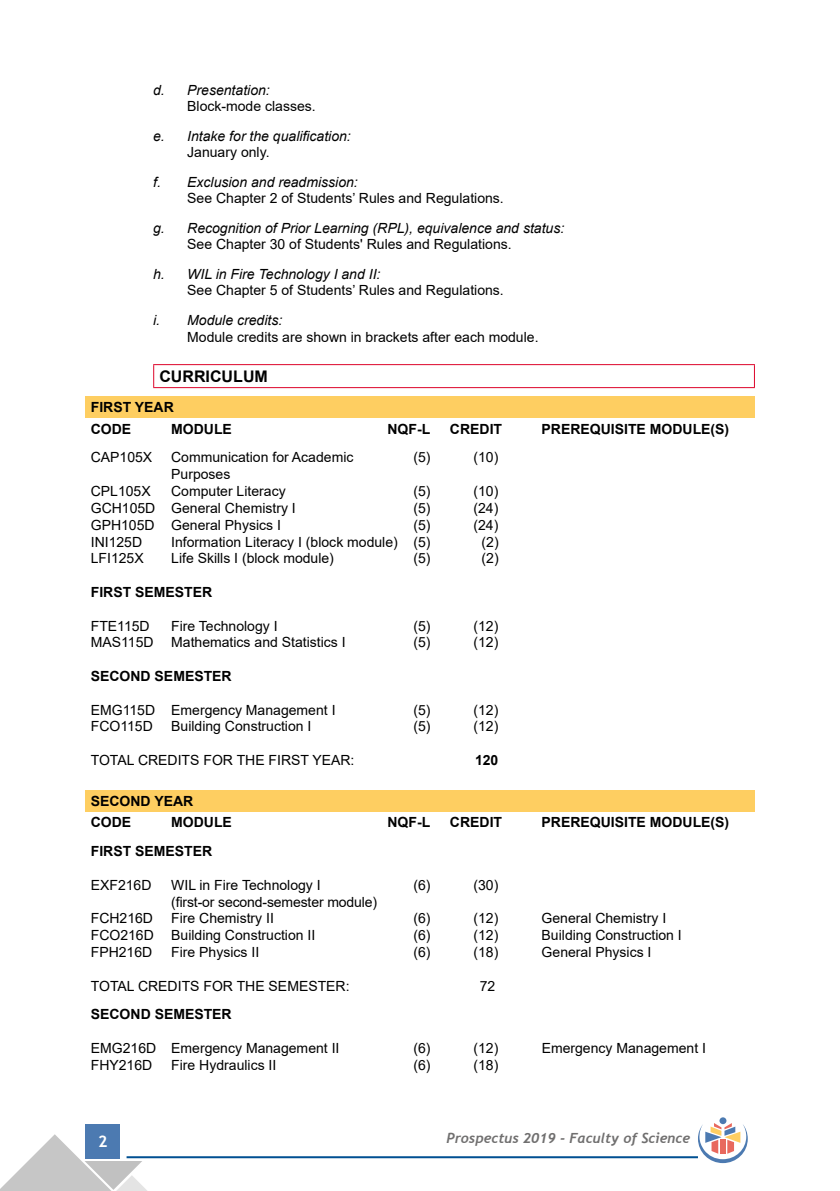
<style>
.page{position:relative;width:840px;height:1191px;background:#fff}
.page>*{position:absolute;margin:0;border:0;box-sizing:border-box;transform-origin:0 0}
.t1{font:700 16px "Arial";color:#000}
.t2{font:700 16px "Trebuchet MS";color:#fff}
.t3{font:14px "Arial";color:#000}
.t4{font:italic 14px "Arial";color:#000}
.t5{font:700 14px/21.6px "Arial";color:#000}
.t6{font:italic 700 14px "Trebuchet";color:#706f6f}
</style>
<div class="page">
<div style="left:86px;top:1124px;width:34px;height:34px;background:#4c7ab1"></div>
<hr style="left:126px;top:1156px;width:571px;height:2px;background:#005092">
<svg style="left:0;top:1134px;width:148px;height:57px"></svg>
<div style="left:719px;top:1117px;width:7px;height:7px;background:#4c7ab1;border-radius:50%"></div>
<svg style="left:697px;top:1123px;width:50px;height:40px"></svg>
<hr style="left:153px;top:364px;width:601px;height:1px;background:#dd052b">
<svg style="left:153px;top:365px;width:1px;height:22px"></svg>
<svg style="left:753px;top:365px;width:1px;height:22px"></svg>
<hr style="left:153px;top:387px;width:601px;height:1px;background:#dd052b">
<div style="left:85px;top:396px;width:669px;height:22px;background:#fece61"></div>
<div style="left:85px;top:790px;width:669px;height:21px;background:#fece61"></div>
<p class="t4" style="left:153px;top:81px;width:118px">d. Presentation:</p>
<p class="t3" style="left:187px;top:97px;width:130px">Block-mode classes.</p>
<p class="t4" style="left:153px;top:127px;width:199px">e. Intake for the qualification:</p>
<p class="t3" style="left:187px;top:143px;width:84px">January only.</p>
<p class="t4" style="left:153px;top:173px;width:206px">f. Exclusion and readmission:</p>
<p class="t3" style="left:187px;top:189px;width:318px">See Chapter 2 of Students’ Rules and Regulations.</p>
<p class="t4" style="left:153px;top:219px;width:412px">g. Recognition of Prior Learning (RPL), equivalence and status:</p>
<p class="t3" style="left:187px;top:235px;width:326px">See Chapter 30 of Students' Rules and Regulations.</p>
<p class="t4" style="left:153px;top:265px;width:229px">h. WIL in Fire Technology I and II:</p>
<p class="t3" style="left:187px;top:281px;width:318px">See Chapter 5 of Students’ Rules and Regulations.</p>
<p class="t4" style="left:153px;top:311px;width:130px">i. Module credits:</p>
<p class="t3" style="left:187px;top:327px;width:352px">Module credits are shown in brackets after each module.</p>
<p class="t1" style="left:159px;top:365px;width:110px">CURRICULUM</p>
<p class="t5" style="left:91px;top:396px;width:84px">FIRST YEAR<br>CODE</p>
<p class="t5" style="left:171px;top:418px;width:62px">MODULE</p>
<p class="t5" style="left:387px;top:418px;width:45px">NQF-L</p>
<p class="t5" style="left:449px;top:418px;width:54px">CREDIT</p>
<p class="t5" style="left:541px;top:418px;width:189px">PREREQUISITE MODULE(S)</p>
<p class="t3" style="left:91px;top:448px;width:63px">CAP105X</p>
<p class="t3" style="left:171px;top:448px;width:184px">Communication for Academic</p>
<p class="t3" style="left:413px;top:448px;width:19px">(5)</p>
<p class="t3" style="left:473px;top:448px;width:26px">(10)</p>
<p class="t3" style="left:171px;top:465px;width:61px">Purposes</p>
<p class="t3" style="left:91px;top:481px;width:61px">CPL105X</p>
<p class="t3" style="left:171px;top:481px;width:116px">Computer Literacy</p>
<p class="t3" style="left:413px;top:481px;width:19px">(5)</p>
<p class="t3" style="left:473px;top:481px;width:26px">(10)</p>
<p class="t3" style="left:91px;top:498px;width:206px">GCH105D General Chemistry I</p>
<p class="t3" style="left:413px;top:498px;width:19px">(5)</p>
<p class="t3" style="left:473px;top:498px;width:26px">(24)</p>
<p class="t3" style="left:91px;top:515px;width:192px">GPH105D General Physics I</p>
<p class="t3" style="left:413px;top:515px;width:19px">(5)</p>
<p class="t3" style="left:473px;top:515px;width:26px">(24)</p>
<p class="t3" style="left:91px;top:532px;width:53px">INI125D</p>
<p class="t3" style="left:171px;top:532px;width:261px">Information Literacy I (block module) (5)</p>
<p class="t3" style="left:481px;top:532px;width:19px">(2)</p>
<p class="t3" style="left:91px;top:549px;width:54px">LFI125X</p>
<p class="t3" style="left:171px;top:549px;width:164px">Life Skills I (block module)</p>
<p class="t3" style="left:413px;top:549px;width:19px">(5)</p>
<p class="t3" style="left:481px;top:549px;width:19px">(2)</p>
<p class="t5" style="left:91px;top:581px;width:123px">FIRST SEMESTER</p>
<p class="t3" style="left:91px;top:616px;width:60px">FTE115D</p>
<p class="t3" style="left:171px;top:616px;width:108px">Fire Technology I</p>
<p class="t3" style="left:413px;top:616px;width:19px">(5)</p>
<p class="t3" style="left:473px;top:616px;width:26px">(12)</p>
<p class="t3" style="left:91px;top:633px;width:64px">MAS115D</p>
<p class="t3" style="left:171px;top:633px;width:176px">Mathematics and Statistics I</p>
<p class="t3" style="left:413px;top:633px;width:19px">(5)</p>
<p class="t3" style="left:473px;top:633px;width:26px">(12)</p>
<p class="t5" style="left:91px;top:665px;width:142px">SECOND SEMESTER</p>
<p class="t3" style="left:91px;top:700px;width:246px">EMG115D Emergency Management I</p>
<p class="t3" style="left:413px;top:700px;width:19px">(5)</p>
<p class="t3" style="left:473px;top:700px;width:26px">(12)</p>
<p class="t3" style="left:91px;top:717px;width:63px">FCO115D</p>
<p class="t3" style="left:171px;top:717px;width:142px">Building Construction I</p>
<p class="t3" style="left:413px;top:717px;width:19px">(5)</p>
<p class="t3" style="left:473px;top:717px;width:26px">(12)</p>
<p class="t3" style="left:91px;top:750px;width:265px">TOTAL CREDITS FOR THE FIRST YEAR:</p>
<p class="t5" style="left:475px;top:749px;width:25px">120</p>
<p class="t5" style="left:91px;top:790px;width:104px">SECOND YEAR<br>CODE</p>
<p class="t5" style="left:171px;top:811px;width:62px">MODULE</p>
<p class="t5" style="left:387px;top:811px;width:45px">NQF-L</p>
<p class="t5" style="left:449px;top:811px;width:54px">CREDIT</p>
<p class="t5" style="left:541px;top:811px;width:189px">PREREQUISITE MODULE(S)</p>
<p class="t5" style="left:91px;top:840px;width:123px">FIRST SEMESTER</p>
<p class="t3" style="left:91px;top:875px;width:62px">EXF216D</p>
<p class="t3" style="left:171px;top:875px;width:151px">WIL in Fire Technology I</p>
<p class="t3" style="left:413px;top:875px;width:19px">(6)</p>
<p class="t3" style="left:473px;top:875px;width:26px">(30)</p>
<p class="t3" style="left:171px;top:892px;width:207px">(first-or second-semester module)</p>
<p class="t3" style="left:91px;top:908px;width:64px">FCH216D</p>
<p class="t3" style="left:171px;top:908px;width:104px">Fire Chemistry II</p>
<p class="t3" style="left:413px;top:908px;width:19px">(6)</p>
<p class="t3" style="left:473px;top:908px;width:26px">(12)</p>
<p class="t3" style="left:541px;top:908px;width:126px">General Chemistry I</p>
<p class="t3" style="left:91px;top:925px;width:226px">FCO216D Building Construction II</p>
<p class="t3" style="left:413px;top:925px;width:19px">(6)</p>
<p class="t3" style="left:473px;top:925px;width:26px">(12)</p>
<p class="t3" style="left:541px;top:925px;width:142px">Building Construction I</p>
<p class="t3" style="left:91px;top:942px;width:63px">FPH216D</p>
<p class="t3" style="left:171px;top:942px;width:89px">Fire Physics II</p>
<p class="t3" style="left:413px;top:942px;width:19px">(6)</p>
<p class="t3" style="left:473px;top:942px;width:26px">(18)</p>
<p class="t3" style="left:541px;top:942px;width:111px">General Physics I</p>
<p class="t3" style="left:91px;top:976px;width:260px">TOTAL CREDITS FOR THE SEMESTER:</p>
<p class="t3" style="left:479px;top:976px;width:17px">72</p>
<p class="t5" style="left:91px;top:1003px;width:142px">SECOND SEMESTER</p>
<p class="t3" style="left:91px;top:1038px;width:250px">EMG216D Emergency Management II</p>
<p class="t3" style="left:413px;top:1038px;width:19px">(6)</p>
<p class="t3" style="left:473px;top:1038px;width:26px">(12)</p>
<p class="t3" style="left:541px;top:1038px;width:166px">Emergency Management I</p>
<p class="t3" style="left:91px;top:1055px;width:63px">FHY216D</p>
<p class="t3" style="left:171px;top:1055px;width:107px">Fire Hydraulics II</p>
<p class="t3" style="left:413px;top:1055px;width:19px">(6)</p>
<p class="t3" style="left:473px;top:1055px;width:26px">(18)</p>
<p class="t2" style="left:98px;top:1131px;width:11px">2</p>
<p class="t6" style="left:446px;top:1129px;width:245px">Prospectus 2019 - Faculty of Science</p>
</div>
